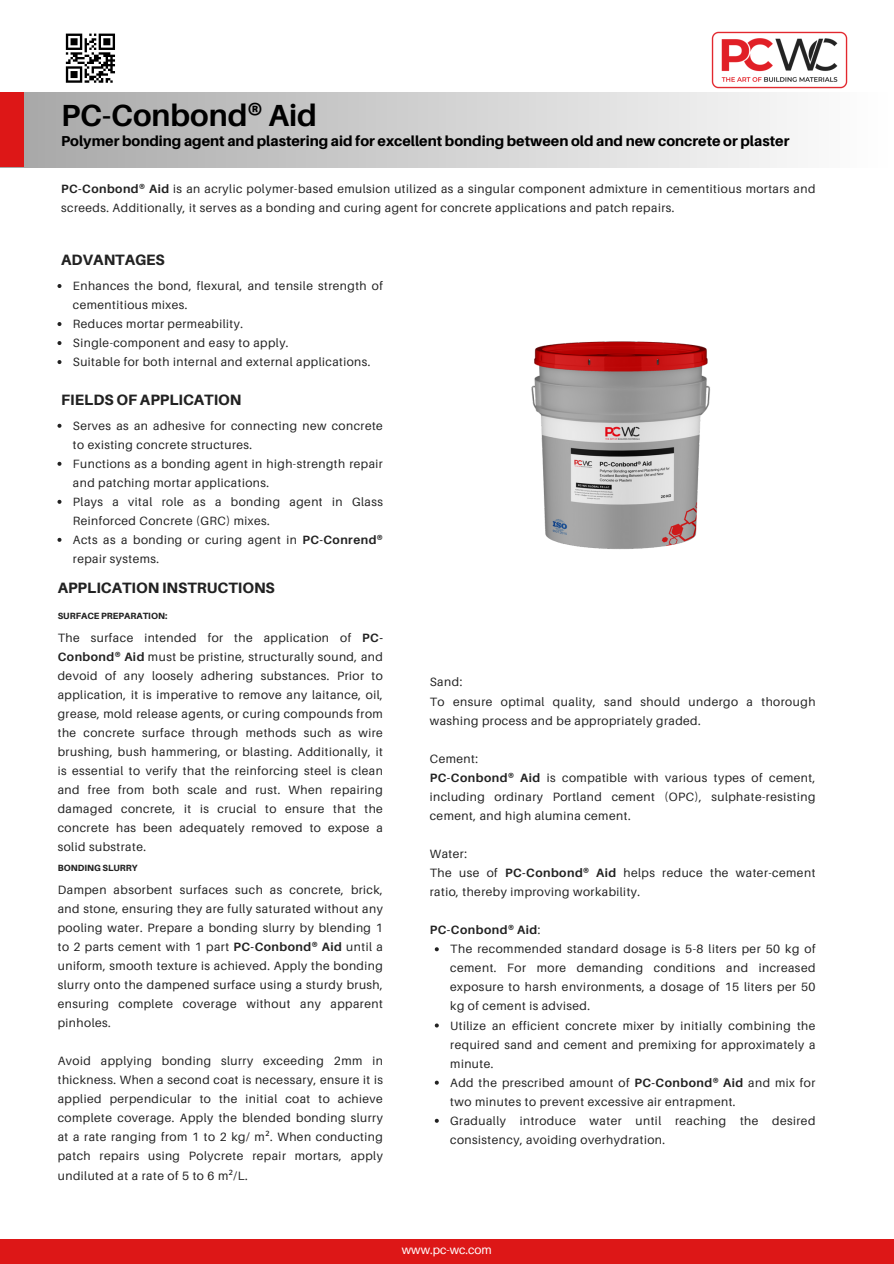
<style>
.page{position:relative;width:894px;height:1264px;background:#fff}
.page>*{position:absolute;margin:0;border:0;box-sizing:border-box;transform-origin:0 0}
.t1{font:700 30.6px "Aileron";color:#000}
.t2{font:800 15px "Aileron";color:#222}
.t3{font:800 14.4px "Aileron";color:#000}
.t4{font:12px/19px "Aileron";letter-spacing:.04em;color:#222}
.t5{font:700 12px "Aileron";letter-spacing:.04em;color:#222}
.t6{font:12px "Aileron";color:#fff}
.t7{font:800 9px "Aileron";color:#222}
.s1{font-weight:700}
.s2{font-family:"Noto Sans"}
.s3{font-weight:400}
</style>
<div class="page">
<div style="left:0;top:93px;width:887px;height:74px;background:linear-gradient(to right,#a6a6a6,#fefefe)"></div>
<div style="left:0;top:93px;width:24px;height:74px;background:#dd1717"></div>
<div style="left:0;top:1238px;width:893px;height:25px;background:#dd1717"></div>
<img style="left:711px;top:31px;width:136px;height:58px">
<svg style="left:66px;top:34px;width:49px;height:49px"></svg>
<img style="left:531px;top:341px;width:179px;height:209px">
<svg style="left:57px;top:284px;width:4px;height:4px"></svg>
<svg style="left:57px;top:322px;width:4px;height:4px"></svg>
<svg style="left:57px;top:341px;width:4px;height:4px"></svg>
<svg style="left:57px;top:360px;width:4px;height:4px"></svg>
<svg style="left:57px;top:424px;width:4px;height:4px"></svg>
<svg style="left:57px;top:462px;width:4px;height:4px"></svg>
<svg style="left:57px;top:500px;width:4px;height:4px"></svg>
<svg style="left:57px;top:538px;width:4px;height:4px"></svg>
<svg style="left:434px;top:947px;width:4px;height:4px"></svg>
<svg style="left:434px;top:1023px;width:4px;height:4px"></svg>
<svg style="left:434px;top:1080px;width:4px;height:4px"></svg>
<svg style="left:434px;top:1118px;width:4px;height:4px"></svg>
<p class="t1" style="left:61px;top:96px;width:257px">PC-Conbond® Aid</p>
<h2 class="t3" style="left:61px;top:132px;width:729px">Polymer bonding agent and plastering aid for excellent bonding between old and new concrete or plaster</h2>
<p class="t4" style="left:61px;top:179px;width:755px"><span class="s1">PC-Conbond® Aid</span> is an acrylic polymer-based emulsion utilized as a singular component admixture in cementitious mortars and screeds. Additionally, it serves as a bonding and curing agent for concrete applications and patch repairs.</p>
<h3 class="t2" style="left:61px;top:251px;width:105px">ADVANTAGES</h3>
<h4 class="t4" style="left:73px;top:276px;width:311px">Enhances the bond, flexural, and tensile strength of cementitious mixes.</h4>
<h2 class="t4" style="left:73px;top:314px;width:172px">Reduces mortar permeability.</h2>
<p class="t4" style="left:73px;top:333px;width:217px">Single-component and easy to apply.</p>
<p class="t4" style="left:73px;top:352px;width:299px">Suitable for both internal and external applications.</p>
<p class="t2" style="left:61px;top:390px;width:182px">FIELDS OF APPLICATION</p>
<p class="t4" style="left:73px;top:416px;width:311px">Serves as an adhesive for connecting new concrete to existing concrete structures.</p>
<p class="t4" style="left:73px;top:454px;width:311px">Functions as a bonding agent in high-strength repair and patching mortar applications.</p>
<p class="t4" style="left:73px;top:492px;width:311px">Plays a vital role as a bonding agent in Glass<br>Reinforced Concrete (GRC) mixes.</p>
<h2 class="t4" style="left:73px;top:530px;width:311px">Acts as a bonding or curing agent in <span class="s1">PC-Conrend® </span>repair systems.</h2>
<p class="t2" style="left:58px;top:578px;width:218px">APPLICATION INSTRUCTIONS</p>
<p class="t7" style="left:58px;top:610px;width:111px">SURFACE PREPARATION:</p>
<p class="t4" style="left:58px;top:627px;width:326px;text-align:justify">The surface intended for the application of <span class="s1">PC-Conbond® Aid</span> must be pristine, structurally sound, and devoid of any loosely adhering substances. Prior to application, it is imperative to remove any laitance, oil, grease, mold release agents, or curing compounds from the concrete surface through methods such as wire brushing, bush hammering, or blasting. Additionally, it is essential to verify that the reinforcing steel is clean and free from both scale and rust. When repairing damaged concrete, it is crucial to ensure that the concrete has been adequately removed to expose a solid substrate.</p>
<p class="t7" style="left:58px;top:862px;width:81px">BONDING SLURRY</p>
<p class="t4" style="left:58px;top:879px;width:326px;text-align:justify">Dampen absorbent surfaces such as concrete, brick, and stone, ensuring they are fully saturated without any pooling water. Prepare a bonding slurry by blending 1 to 2 parts cement with 1 part <span class="s1">PC-Conbond® Aid</span> until a uniform, smooth texture is achieved. Apply the bonding slurry onto the dampened surface using a sturdy brush, ensuring complete coverage without any apparent pinholes.</p>
<p class="t4" style="left:58px;top:1051px;width:326px;text-align:justify">Avoid applying bonding slurry exceeding 2mm in thickness. When a second coat is necessary, ensure it is applied perpendicular to the initial coat to achieve complete coverage. Apply the blended bonding slurry at a rate ranging from 1 to 2 kg/ m<span class="s2">²</span>. When conducting patch repairs using Polycrete repair mortars, apply undiluted at a rate of 5 to 6 m<span class="s2">²</span>/L.</p>
<h4 class="t4" style="left:429px;top:672px;width:387px">Sand:<br>To ensure optimal quality, sand should undergo a thorough washing process and be appropriately graded.</h4>
<h4 class="t4" style="left:429px;top:748px;width:387px">Cement:<br><span class="s1">PC-Conbond® Aid</span> is compatible with various types of cement, including ordinary Portland cement (OPC), sulphate-resisting cement, and high alumina cement.</h4>
<h4 class="t4" style="left:429px;top:844px;width:387px">Water:<br>The use of <span class="s1">PC-Conbond® Aid</span> helps reduce the water-cement ratio, thereby improving workability.</h4>
<h4 class="t5" style="left:429px;top:922px;width:112px">PC-Conbond® Aid<span class="s3">:</span></h4>
<p class="t4" style="left:450px;top:939px;width:366px;text-align:justify">The recommended standard dosage is 5-8 liters per 50 kg of cement. For more demanding conditions and increased exposure to harsh environments, a dosage of 15 liters per 50 kg of cement is advised.</p>
<p class="t4" style="left:450px;top:1015px;width:366px;text-align:justify">Utilize an efficient concrete mixer by initially combining the required sand and cement and premixing for approximately a minute.</p>
<p class="t4" style="left:450px;top:1072px;width:366px">Add the prescribed amount of <span class="s1">PC-Conbond® Aid</span> and mix for two minutes to prevent excessive air entrapment.</p>
<p class="t4" style="left:450px;top:1110px;width:366px">Gradually introduce water until reaching the desired consistency, avoiding overhydration.</p>
<p class="t6" style="left:402px;top:1242px;width:91px">www.pc-wc.com</p>
</div>
